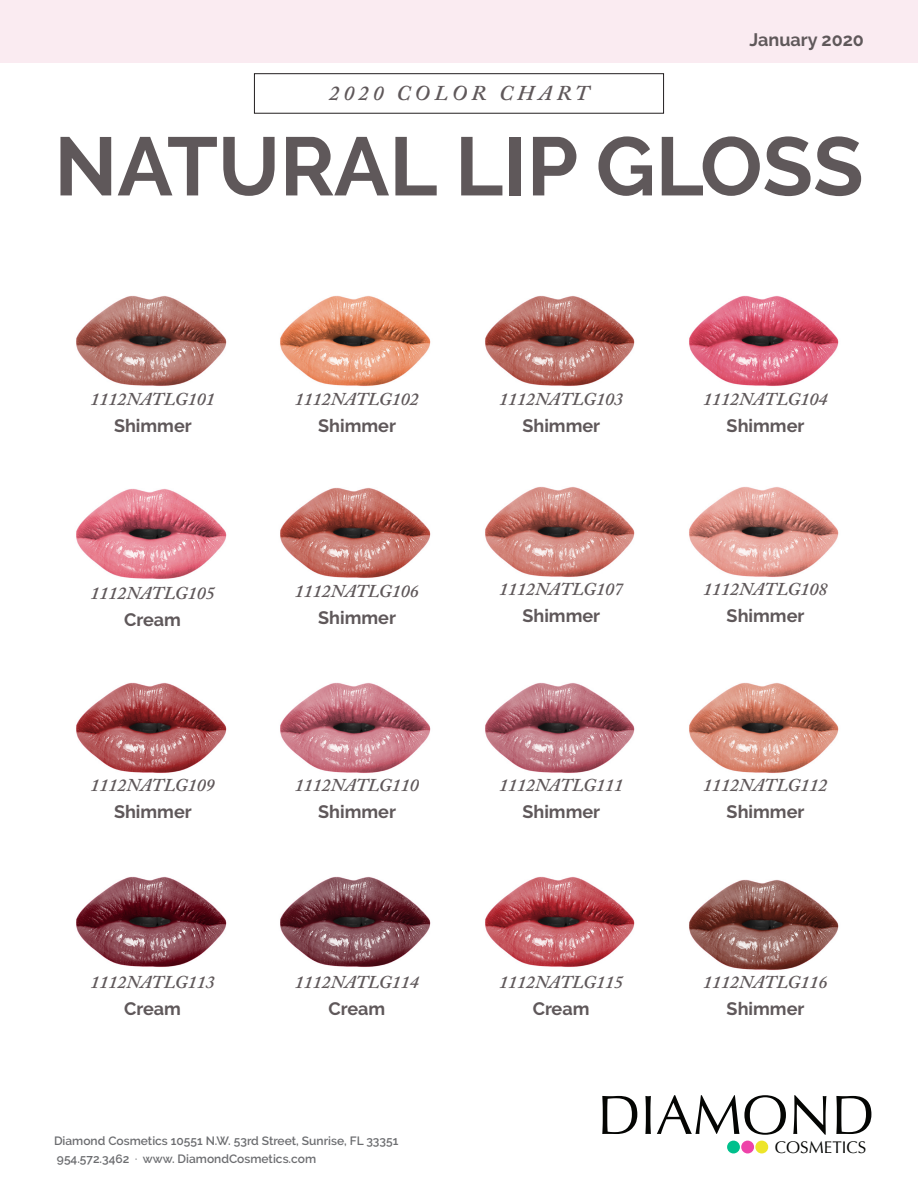
<style>
.page{position:relative;width:918px;height:1188px;background:#fff}
.page>*{position:absolute;margin:0;border:0;box-sizing:border-box;transform-origin:0 0}
.t1{font:700 82.5px "Raleway";color:#5f585a}
.t2{font:55.5px "Optima";color:#040503}
.t3{font:italic 600 21px "Adobe Caslon Pro";letter-spacing:.205em;color:#5f585a}
.t4{font:italic 600 18px "Adobe Caslon Pro";color:#5f585a}
.t5{font:700 18px "Raleway";color:#5f585a}
.t6{font:16.95px "Optima";color:#040503}
.t7{font:600 12px/18px "Raleway";color:#6c6d70}
.s1{font-family:"Minion Pro";font-weight:400}
</style>
<div class="page">
<div style="left:0;top:0;width:918px;height:63px;background:#faebf1"></div>
<div style="left:727px;top:1141px;width:13px;height:12px;background:#00c08c;border-radius:50%"></div>
<div style="left:741px;top:1141px;width:13px;height:12px;background:#ee43a9;border-radius:50%"></div>
<div style="left:755px;top:1141px;width:13px;height:12px;background:#ede52a;border-radius:50%"></div>
<img style="left:76px;top:295px;width:151px;height:91px">
<img style="left:280px;top:296px;width:151px;height:90px">
<img style="left:485px;top:295px;width:150px;height:91px">
<img style="left:689px;top:295px;width:150px;height:91px">
<img style="left:76px;top:489px;width:151px;height:90px">
<img style="left:280px;top:487px;width:151px;height:91px">
<img style="left:485px;top:486px;width:150px;height:91px">
<img style="left:689px;top:487px;width:150px;height:90px">
<img style="left:76px;top:682px;width:151px;height:91px">
<img style="left:280px;top:682px;width:151px;height:91px">
<img style="left:485px;top:682px;width:150px;height:91px">
<img style="left:689px;top:683px;width:150px;height:90px">
<img style="left:689px;top:879px;width:150px;height:91px">
<img style="left:76px;top:876px;width:151px;height:91px">
<img style="left:280px;top:876px;width:151px;height:91px">
<img style="left:485px;top:876px;width:150px;height:91px">
<p class="t3" style="left:329px;top:80px;width:261px">2020 COLOR CHART</p>
<p class="t5" style="left:750px;top:29px;width:116px">January 2020</p>
<h1 class="t1" style="left:54px;top:119px;width:811px">NATURAL LIP GLOSS</h1>
<p class="t4" style="left:91px;top:388px;width:126px">1112NATLG101</p>
<p class="t5" style="left:114px;top:415px;width:79px">Shimmer</p>
<p class="t4" style="left:295px;top:388px;width:126px">1112NATLG102</p>
<p class="t5" style="left:318px;top:415px;width:79px">Shimmer</p>
<p class="t4" style="left:499px;top:388px;width:126px">1112NATLG103</p>
<p class="t5" style="left:522px;top:415px;width:79px">Shimmer</p>
<p class="t4" style="left:703px;top:388px;width:126px">1112NATLG104</p>
<p class="t5" style="left:727px;top:415px;width:79px">Shimmer</p>
<p class="t4" style="left:91px;top:582px;width:126px">1112NATLG105</p>
<p class="t5" style="left:124px;top:609px;width:58px">Cream</p>
<p class="t4" style="left:295px;top:580px;width:126px">1112NATLG106</p>
<p class="t5" style="left:318px;top:607px;width:79px">Shimmer</p>
<p class="t4" style="left:499px;top:578px;width:126px">1112NATLG107</p>
<p class="t5" style="left:522px;top:605px;width:79px">Shimmer</p>
<p class="t4" style="left:703px;top:578px;width:126px">1112NATLG108</p>
<p class="t5" style="left:727px;top:605px;width:79px">Shimmer</p>
<p class="t4" style="left:91px;top:775px;width:126px">1112NATLG109</p>
<p class="t5" style="left:114px;top:802px;width:79px">Shimmer</p>
<p class="t4" style="left:295px;top:775px;width:126px">1112NATLG110</p>
<p class="t5" style="left:318px;top:802px;width:79px">Shimmer</p>
<p class="t4" style="left:499px;top:775px;width:126px">1112NATLG111</p>
<p class="t5" style="left:522px;top:802px;width:79px">Shimmer</p>
<p class="t4" style="left:703px;top:775px;width:126px">1112NATLG112</p>
<p class="t5" style="left:727px;top:802px;width:79px">Shimmer</p>
<p class="t4" style="left:91px;top:971px;width:126px">1112NATLG113</p>
<p class="t5" style="left:124px;top:999px;width:58px">Cream</p>
<p class="t4" style="left:295px;top:971px;width:126px">1112NATLG114</p>
<p class="t5" style="left:329px;top:999px;width:58px">Cream</p>
<p class="t4" style="left:499px;top:971px;width:126px">1112NATLG115</p>
<p class="t5" style="left:533px;top:999px;width:58px">Cream</p>
<p class="t4" style="left:703px;top:971px;width:126px">1112NATLG116</p>
<p class="t5" style="left:727px;top:999px;width:79px">Shimmer</p>
<p class="t7" style="left:54px;top:1132px;width:346px">Diamond Cosmetics 10551 N.W. 53rd Street, Sunrise, FL 33351<br>954.572.3462 <span class="s1">.</span> www. DiamondCosmetics.com</p>
<h2 class="t2" style="left:597px;top:1083px;width:279px">DIAMOND</h2>
<p class="t6" style="left:775px;top:1138px;width:93px">COSMETICS</p>
</div>
